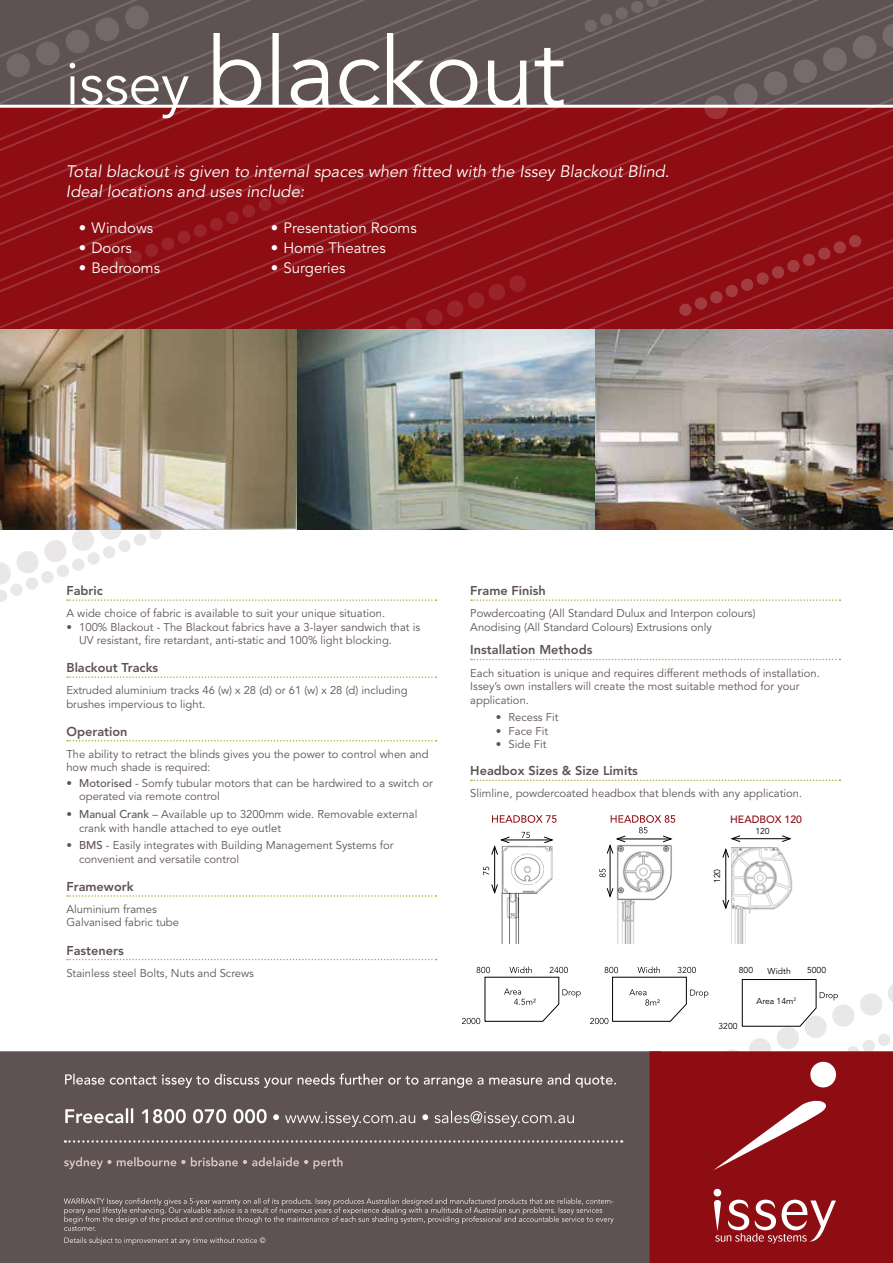
<style>
.page{position:relative;width:893px;height:1263px;background:#fff}
.page>*{position:absolute;margin:0;border:0;box-sizing:border-box;transform-origin:0 0}
.t1{font:italic 16.5px/19.8px "Avenir";color:#fff}
.t2{font:15px "Avenir LT Std";color:#fff}
.t3{font:800 12.75px "Avenir LT Std";color:#5e5352}
.t4{font:11.25px/13.5px "Avenir LT Std";color:#5e5352}
.t5{font:500 10.5px "Avenir LT Std";color:#8d0d13}
.t6{font:8.55px "Avenir LT Std";color:#000}
.s1{font-weight:500}
</style>
<div class="page">
<div style="left:0;top:1051px;width:649px;height:212px;background:#5e5352"></div>
<div style="left:649px;top:1170px;width:244px;height:93px;background:#8d0d13"></div>
<svg style="left:107px;top:0;width:786px;height:330px;background:#812629"></svg>
<svg style="left:703px;top:22px;width:190px;height:99px;background:#6e5454"></svg>
<svg style="left:678px;top:234px;width:215px;height:96px;background:#90151a"></svg>
<svg style="left:0;top:4px;width:564px;height:326px;background:#872f33"></svg>
<img style="left:0;top:330px;width:893px;height:200px">
<svg style="left:64px;top:1198px;width:550px;height:33px;background:#6f6564"></svg>
<svg style="left:64px;top:1237px;width:201px;height:8px;background:#746a6a"></svg>
<svg style="left:714px;top:1200px;width:7px;height:31px"></svg>
<svg style="left:715px;top:1199px;width:121px;height:45px"></svg>
<div style="left:714px;top:1189px;width:7px;height:7px;background:#fff;border-radius:50%"></div>
<img style="left:0;top:482px;width:437px;height:120px">
<svg style="left:67px;top:676px;width:370px;height:2px"></svg>
<svg style="left:67px;top:740px;width:370px;height:1px"></svg>
<svg style="left:67px;top:895px;width:370px;height:2px"></svg>
<svg style="left:67px;top:959px;width:370px;height:1px"></svg>
<svg style="left:471px;top:599px;width:369px;height:2px"></svg>
<svg style="left:471px;top:659px;width:369px;height:1px"></svg>
<svg style="left:471px;top:779px;width:369px;height:2px"></svg>
<img style="left:603px;top:853px;width:69px;height:90px">
<hr style="left:501px;top:840px;width:51px;height:1px;background:#000">
<svg style="left:544px;top:836px;width:9px;height:7px"></svg>
<hr style="left:494px;top:846px;width:1px;height:46px;background:#000">
<svg style="left:491px;top:884px;width:7px;height:9px"></svg>
<svg style="left:491px;top:836px;width:19px;height:19px"></svg>
<svg style="left:599px;top:869px;width:7px;height:8px"></svg>
<hr style="left:610px;top:845px;width:1px;height:51px;background:#000">
<svg style="left:607px;top:888px;width:6px;height:9px"></svg>
<svg style="left:483px;top:867px;width:6px;height:8px"></svg>
<svg style="left:521px;top:832px;width:9px;height:6px"></svg>
<svg style="left:492px;top:815px;width:65px;height:8px"></svg>
<svg style="left:607px;top:815px;width:68px;height:39px"></svg>
<img style="left:500px;top:844px;width:53px;height:99px">
<svg style="left:64px;top:966px;width:829px;height:204px"></svg>
<img style="left:731px;top:847px;width:62px;height:97px">
<hr style="left:725px;top:849px;width:1px;height:59px;background:#000">
<svg style="left:722px;top:899px;width:7px;height:10px"></svg>
<svg style="left:722px;top:848px;width:7px;height:10px"></svg>
<hr style="left:732px;top:838px;width:58px;height:1px;background:#000">
<svg style="left:731px;top:835px;width:9px;height:7px"></svg>
<svg style="left:782px;top:835px;width:9px;height:7px"></svg>
<h1 class="t1" style="left:66px;top:162px;width:605px">Total blackout is given to internal spaces when fitted with the Issey Blackout Blind.<br>Ideal locations and uses include:</h1>
<h2 class="t2" style="left:79px;top:219px;width:76px">• Windows</h2>
<h2 class="t2" style="left:79px;top:239px;width:55px">• Doors</h2>
<h2 class="t2" style="left:79px;top:259px;width:83px">• Bedrooms</h2>
<h2 class="t2" style="left:271px;top:219px;width:148px">• Presentation Rooms</h2>
<h2 class="t2" style="left:271px;top:239px;width:117px">• Home Theatres</h2>
<h2 class="t2" style="left:271px;top:259px;width:76px">• Surgeries</h2>
<p class="t3" style="left:66px;top:583px;width:38px">Fabric</p>
<p class="t4" style="left:66px;top:607px;width:320px">A wide choice of fabric is available to suit your unique situation.</p>
<p class="t4" style="left:79px;top:620px;width:343px;text-indent:-13px">• 100% Blackout - The Blackout fabrics have a 3-layer sandwich that is<br>UV resistant, fire retardant, anti-static and 100% light blocking.</p>
<p class="t3" style="left:66px;top:660px;width:93px">Blackout Tracks</p>
<p class="t4" style="left:66px;top:684px;width:343px">Extruded aluminium tracks 46 (w) x 28 (d) or 61 (w) x 28 (d) including brushes impervious to light.</p>
<p class="t3" style="left:66px;top:724px;width:63px">Operation</p>
<p class="t4" style="left:66px;top:747px;width:364px">The ability to retract the blinds gives you the power to control when and how much shade is required:</p>
<p class="t4" style="left:79px;top:777px;width:355px;text-indent:-13px"><span class="s1">• Motorised</span> - Somfy tubular motors that can be hardwired to a switch or operated via remote control</p>
<p class="t4" style="left:79px;top:808px;width:340px;text-indent:-13px"><span class="s1">• Manual Crank</span> – Available up to 3200mm wide. Removable external crank with handle attached to eye outlet</p>
<p class="t4" style="left:79px;top:839px;width:316px;text-indent:-13px"><span class="s1">• BMS</span> - Easily integrates with Building Management Systems for convenient and versatile control</p>
<p class="t3" style="left:66px;top:879px;width:69px">Framework</p>
<p class="t4" style="left:66px;top:903px;width:114px">Aluminium frames<br>Galvanised fabric tube</p>
<p class="t3" style="left:66px;top:942px;width:59px">Fasteners</p>
<p class="t4" style="left:66px;top:966px;width:189px">Stainless steel Bolts, Nuts and Screws</p>
<p class="t3" style="left:470px;top:583px;width:77px">Frame Finish</p>
<p class="t4" style="left:470px;top:607px;width:287px">Powdercoating (All Standard Dulux and Interpon colours)<br>Anodising (All Standard Colours) Extrusions only</p>
<p class="t3" style="left:470px;top:642px;width:124px">Installation Methods</p>
<p class="t4" style="left:470px;top:666px;width:351px">Each situation is unique and requires different methods of installation.<br>Issey’s own installers will create the most suitable method for your application.</p>
<p class="t4" style="left:496px;top:711px;width:64px">• Recess Fit</p>
<p class="t4" style="left:496px;top:724px;width:54px">• Face Fit</p>
<p class="t4" style="left:496px;top:738px;width:52px">• Side Fit</p>
<p class="t3" style="left:470px;top:763px;width:169px">Headbox Sizes &amp; Size Limits</p>
<p class="t4" style="left:470px;top:787px;width:333px">Slimline, powdercoated headbox that blends with any application.</p>
<p class="t5" style="left:730px;top:813px;width:73px">HEADBOX 120</p>
<p class="t6" style="left:712px;top:883px;width:16px;rotate:-90deg">120</p>
<p class="t6" style="left:755px;top:826px;width:16px">120</p>
<p class="t6" style="left:739px;top:965px;width:16px">800</p>
<p class="t6" style="left:768px;top:966px;width:25px">Width</p>
<p class="t6" style="left:807px;top:965px;width:21px">5000</p>
<p class="t6" style="left:756px;top:996px;width:41px">Area 14m<sup>2</sup></p>
<p class="t6" style="left:718px;top:1021px;width:21px">3200</p>
</div>
